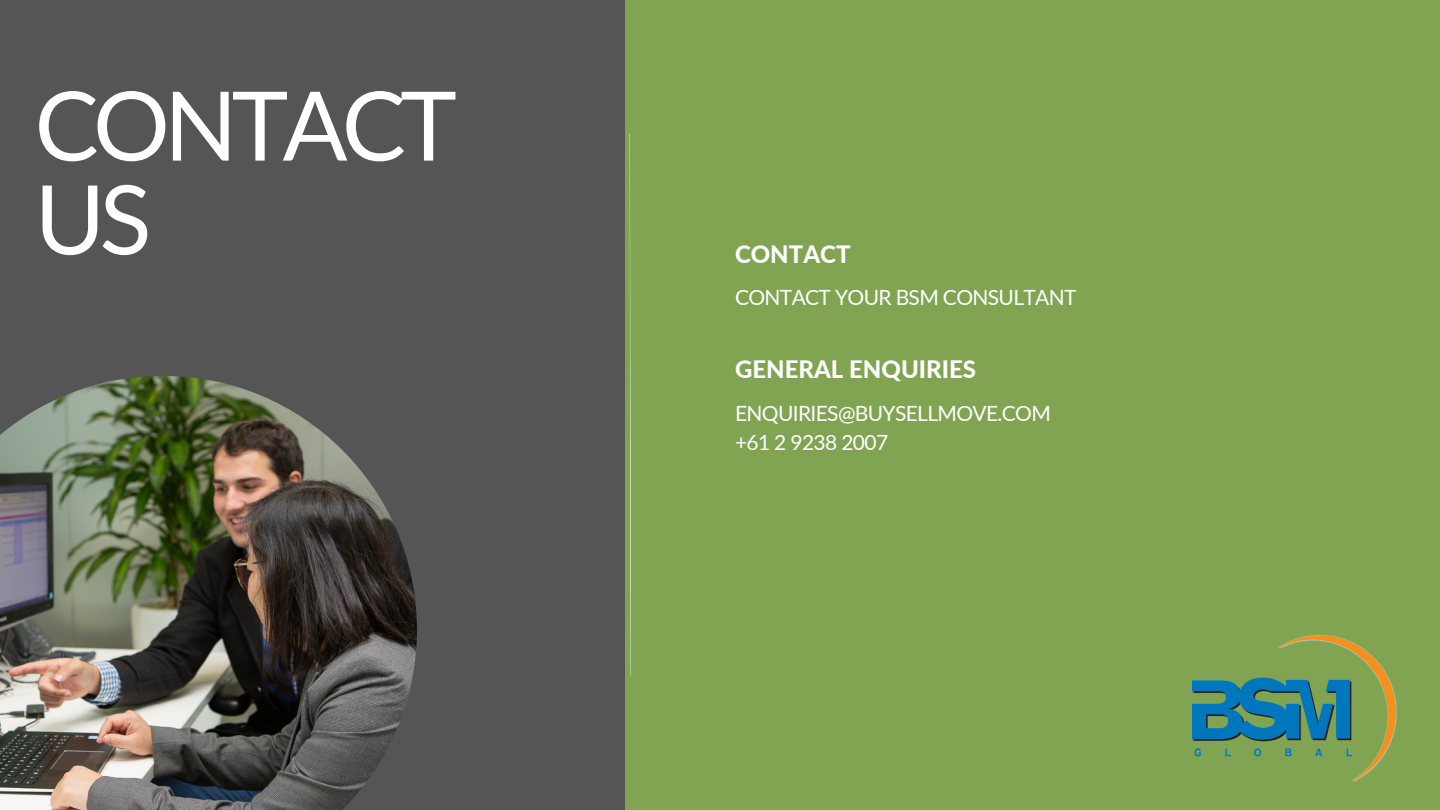
<style>
.page{position:relative;width:1440px;height:810px;background:#81a453}
.page>*{position:absolute;margin:0;border:0;box-sizing:border-box;transform-origin:0 0}
.t1{font:96px/93.8px "Lato";letter-spacing:-.06em;color:#fff}
.t2{font:800 24px "Lato";color:#fff}
.t3{font:21px "Lato";letter-spacing:-.03em;color:#fff}
</style>
<div class="page">
<svg style="left:629px;top:134px;width:2px;height:543px"></svg>
<img style="left:1193px;top:635px;width:204px;height:147px">
<div style="left:0;top:0;width:624px;height:809px;background:#555"></div>
<img style="left:0;top:376px;width:417px;height:434px">
<p class="t1" style="left:35px;top:77px;width:424px">CONTACT<br>US</p>
<p class="t2" style="left:735px;top:239px;width:117px">CONTACT</p>
<p class="t3" style="left:735px;top:284px;width:343px">CONTACT YOUR BSM CONSULTANT</p>
<p class="t2" style="left:735px;top:355px;width:243px">GENERAL ENQUIRIES</p>
<p class="t3" style="left:735px;top:400px;width:317px">ENQUIRIES@BUYSELLMOVE.COM</p>
<p class="t3" style="left:735px;top:429px;width:155px">+61 2 9238 2007</p>
</div>
